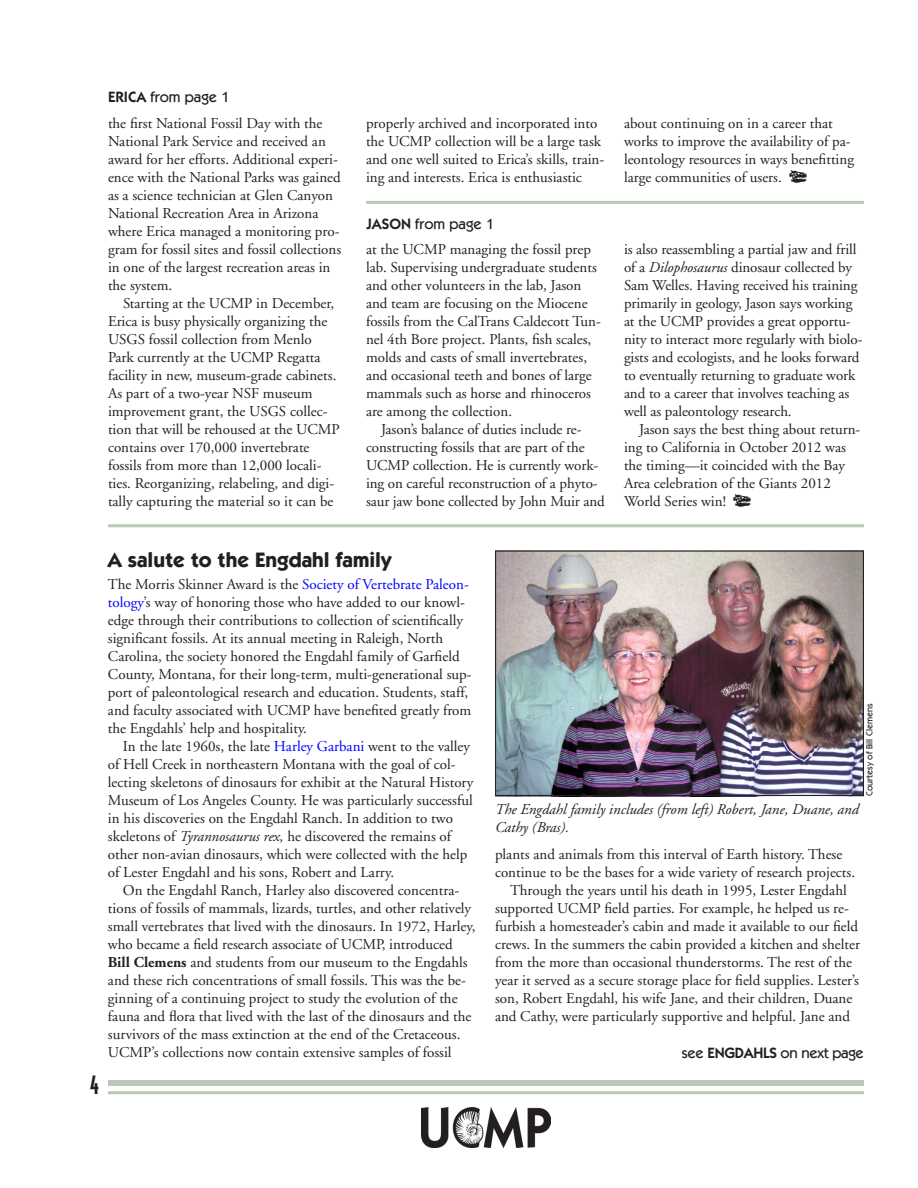
<style>
.page{position:relative;width:918px;height:1188px;background:#fff}
.page>*{position:absolute;margin:0;border:0;box-sizing:border-box;transform-origin:0 0}
.t1{font:24px "Decotura ICG";color:#231f20}
.t2{font:700 21px "Itc Kabel";color:#231f20}
.t3{font:15px/18px "Adobe Garamond";color:#231f20}
.t4{font:italic 15px/18px "Adobe Garamond";color:#231f20}
.t5{font:500 15px "Itc Kabel";color:#231f20}
.t6{font:500 15px "Itc Kabel";letter-spacing:-.02em;color:#231f20}
.t7{font:500 9px "Itc Kabel";color:#231f20}
.s1{font-weight:600}
.s2{font-family:"Mini Pics Lil Dinos";font-size:16.5px}
.s3{font-style:italic}
.s4{color:#00f}
.s5{font-weight:700}
</style>
<div class="page">
<div style="left:108px;top:1080px;width:756px;height:6px;background:#bac9b4"></div>
<hr style="left:108px;top:1091px;width:756px;height:3px;background:#bac9b4">
<hr style="left:108px;top:524px;width:756px;height:3px;background:#bac9b4">
<hr style="left:366px;top:201px;width:498px;height:3px;background:#bac9b4">
<img style="left:497px;top:552px;width:365px;height:242px">
<div style="left:495px;top:550px;width:369px;height:246px;border:1px solid #231f20"></div>
<img style="left:422px;top:1108px;width:128px;height:40px">
<p class="t5" style="left:108px;top:88px;width:123px"><span class="s1">ERICA</span> from page 1</p>
<p class="t3" style="left:108px;top:115px;width:235px">the first National Fossil Day with the National Park Service and received an award for her efforts. Additional experi&shy;ence with the National Parks was gained as a science technician at Glen Canyon National Recreation Area in Arizona where Erica managed a monitoring pro&shy;gram for fossil sites and fossil collections in one of the largest recreation areas in the system.</p>
<p class="t3" style="left:108px;top:295px;width:233px;text-indent:15px">Starting at the UCMP in December, Erica is busy physically organizing the USGS fossil collection from Menlo Park currently at the UCMP Regatta facility in new, museum-grade cabinets.<br>As part of a two-year NSF museum improvement grant, the USGS collec&shy;tion that will be rehoused at the UCMP contains over 170,000 invertebrate fossils from more than 12,000 locali&shy;ties. Reorganizing, relabeling, and digi&shy;tally capturing the material so it can be</p>
<p class="t3" style="left:366px;top:115px;width:240px">properly archived and incorporated into the UCMP collection will be a large task and one well suited to Erica’s skills, train&shy;ing and interests. Erica is enthusiastic</p>
<p class="t3" style="left:624px;top:115px;width:232px">about continuing on in a career that works to improve the availability of pa&shy;leontology resources in ways benefitting large communities of users. <span class="s2">@</span></p>
<p class="t5" style="left:366px;top:215px;width:130px"><span class="s1">JASON</span> from page 1</p>
<p class="t3" style="left:366px;top:241px;width:236px">at the UCMP managing the fossil prep lab. Supervising undergraduate students and other volunteers in the lab, Jason and team are focusing on the Miocene fossils from the CalTrans Caldecott Tun&shy;nel 4th Bore project. Plants, fish scales, molds and casts of small invertebrates, and occasional teeth and bones of large mammals such as horse and rhinoceros are among the collection.</p>
<p class="t3" style="left:366px;top:421px;width:240px;text-indent:15px">Jason’s balance of duties include re&shy;constructing fossils that are part of the UCMP collection. He is currently work&shy;ing on careful reconstruction of a phyto&shy;saur jaw bone collected by John Muir and</p>
<p class="t3" style="left:624px;top:241px;width:240px">is also reassembling a partial jaw and frill of a <span class="s3">Dilophosaurus</span> dinosaur collected by Sam Welles. Having received his training primarily in geology, Jason says working at the UCMP provides a great opportu&shy;nity to interact more regularly with biolo&shy;gists and ecologists, and he looks forward to eventually returning to graduate work and to a career that involves teaching as well as paleontology research.</p>
<p class="t3" style="left:624px;top:421px;width:238px;text-indent:15px">Jason says the best thing about return&shy;ing to California in October 2012 was the timing—it coincided with the Bay Area celebration of the Giants 2012<br>World Series win! <span class="s2">@</span></p>
<h1 class="t1" style="left:90px;top:1070px;width:11px">4</h1>
<h2 class="t2" style="left:108px;top:547px;width:285px">A salute to the Engdahl family</h2>
<p class="t3" style="left:108px;top:576px;width:365px">The Morris Skinner Award is the <span class="s4">Society of Vertebrate Paleon&shy;tology</span>’s way of honoring those who have added to our knowl&shy;edge through their contributions to collection of scientifically significant fossils. At its annual meeting in Raleigh, North Carolina, the society honored the Engdahl family of Garfield County, Montana, for their long-term, multi-generational sup&shy;port of paleontological research and education. Students, staff, and faculty associated with UCMP have benefited greatly from the Engdahls’ help and hospitality.</p>
<p class="t3" style="left:108px;top:738px;width:367px;text-indent:15px">In the late 1960s, the late <span class="s4">Harley Garbani</span> went to the valley of Hell Creek in northeastern Montana with the goal of col&shy;lecting skeletons of dinosaurs for exhibit at the Natural History Museum of Los Angeles County. He was particularly successful in his discoveries on the Engdahl Ranch. In addition to two skeletons of <span class="s3">Tyrannosaurus rex,</span> he discovered the remains of other non-avian dinosaurs, which were collected with the help of Lester Engdahl and his sons, Robert and Larry.</p>
<p class="t3" style="left:108px;top:882px;width:369px;text-indent:15px">On the Engdahl Ranch, Harley also discovered concentra&shy;tions of fossils of mammals, lizards, turtles, and other relatively small vertebrates that lived with the dinosaurs. In 1972, Harley, who became a field research associate of UCMP, introduced <span class="s5">Bill Clemens</span> and students from our museum to the Engdahls and these rich concentrations of small fossils. This was the be&shy;ginning of a continuing project to study the evolution of the fauna and flora that lived with the last of the dinosaurs and the survivors of the mass extinction at the end of the Cretaceous.<br>UCMP’s collections now contain extensive samples of fossil</p>
<p class="t7" style="left:864px;top:796px;width:94px;rotate:-90deg">Courtesy of Bill Clemens</p>
<p class="t4" style="left:495px;top:801px;width:365px">The Engdahl family includes (from left) Robert, Jane, Duane, and<br>Cathy (Bras).</p>
<p class="t3" style="left:495px;top:846px;width:349px">plants and animals from this interval of Earth history. These</p>
<p class="t3" style="left:495px;top:864px;width:362px">continue to be the bases for a wide variety of research projects.</p>
<p class="t3" style="left:510px;top:882px;width:338px">Through the years until his death in 1995, Lester Engdahl</p>
<p class="t3" style="left:495px;top:900px;width:355px">supported UCMP field parties. For example, he helped us re-</p>
<p class="t3" style="left:495px;top:918px;width:365px">furbish a homesteader’s cabin and made it available to our field</p>
<p class="t3" style="left:495px;top:936px;width:367px">crews. In the summers the cabin provided a kitchen and shelter</p>
<p class="t3" style="left:495px;top:954px;width:359px">from the more than occasional thunderstorms. The rest of the</p>
<p class="t3" style="left:495px;top:972px;width:366px">year it served as a secure storage place for field supplies. Lester’s</p>
<p class="t3" style="left:495px;top:990px;width:359px">son, Robert Engdahl, his wife Jane, and their children, Duane</p>
<p class="t3" style="left:495px;top:1008px;width:357px">and Cathy, were particularly supportive and helpful. Jane and</p>
<p class="t6" style="left:682px;top:1044px;width:184px">see <span class="s1">ENGDAHLS</span> on next page</p>
</div>
